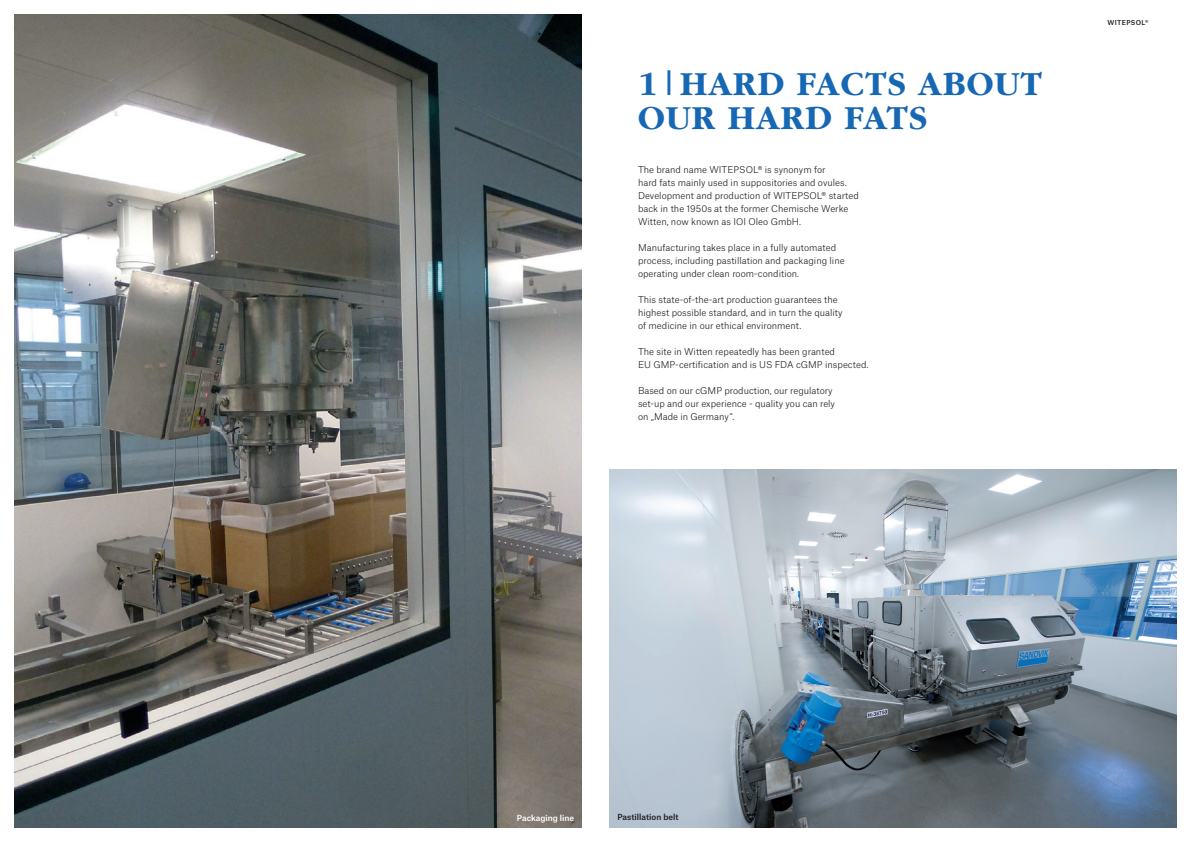
<style>
.page{position:relative;width:1191px;height:842px;background:#fff}
.page>*{position:absolute;margin:0;border:0;box-sizing:border-box;transform-origin:0 0}
.t1{font:700 35px/34px "Garamond";letter-spacing:.04em;color:#1768b4}
.t2{font:300 9px/13px "Atlas Grotesk";color:#231f20}
.t3{font:500 8px "Atlas Grotesk";color:#231f20}
.t4{font:500 8px "Atlas Grotesk";color:#fff}
.t5{font:500 6.5px "Atlas Grotesk";letter-spacing:.05em;color:#231f20}
</style>
<div class="page">
<img style="left:14px;top:14px;width:567px;height:814px">
<img style="left:609px;top:469px;width:567px;height:359px">
<h1 class="t1" style="left:638px;top:68px;width:405px">1|HARD FACTS ABOUT<br>OUR HARD FATS</h1>
<p class="t2" style="left:638px;top:162px;width:222px">The brand name WITEPSOL® is synonym for<br>hard fats mainly used in suppositories and ovules.<br>Development and production of WITEPSOL® started back in the 1950s at the former Chemische Werke Witten, now known as IOI Oleo GmbH.</p>
<p class="t2" style="left:638px;top:240px;width:208px">Manufacturing takes place in a fully automated process, including pastillation and packaging line operating under clean room-condition.</p>
<p class="t2" style="left:638px;top:292px;width:206px">This state-of-the-art production guarantees the highest possible standard, and in turn the quality of medicine in our ethical environment.</p>
<p class="t2" style="left:638px;top:344px;width:232px">The site in Witten repeatedly has been granted<br>EU GMP-certification and is US FDA cGMP inspected.</p>
<p class="t2" style="left:638px;top:383px;width:198px">Based on our cGMP production, our regulatory set-up and our experience - quality you can rely on „Made in Germany“.</p>
<p class="t5" style="left:1107px;top:17px;width:42px">WITEPSOL®</p>
<p class="t4" style="left:517px;top:811px;width:59px">Packaging line</p>
<p class="t3" style="left:617px;top:810px;width:63px">Pastillation belt</p>
</div>
